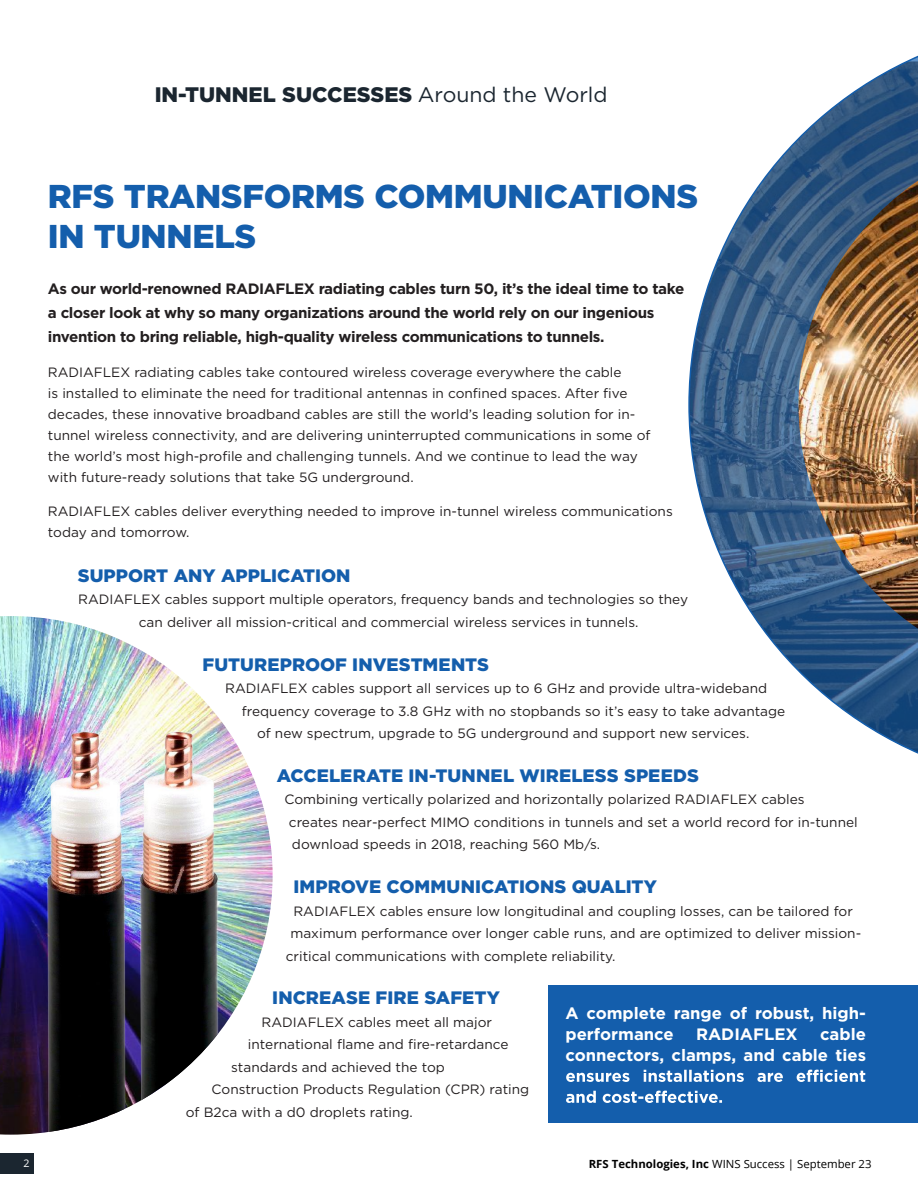
<style>
.page{position:relative;width:918px;height:1188px;background:#fff}
.page>*{position:absolute;margin:0;border:0;box-sizing:border-box;transform-origin:0 0}
.t1{font:900 33px/39.6px "Gotham";letter-spacing:-.01em;color:#145eac}
.t2{font:900 21px "Gotham";color:#1b2630}
.t3{font:900 18px "Gotham";color:#145eac}
.t4{font:700 16.5px/21px "Gotham";color:#fff}
.t5{font:700 15px/24px "Gotham";letter-spacing:-.025em;color:#231f20}
.t6{font:13.5px/21px "Gotham";color:#231f20}
.t7{font:11.25px "Open Sans";color:#000}
.t8{font:10.5px "Open Sans";color:#fff}
.s1{font-weight:400}
.s2{font-weight:700}
</style>
<div class="page">
<div style="left:0;top:1154px;width:33px;height:20px;background:#1b2630"></div>
<img style="left:689px;top:55px;width:229px;height:699px">
<img style="left:0;top:616px;width:273px;height:519px">
<div style="left:548px;top:986px;width:370px;height:137px;background:#145eac"></div>
<svg style="left:566px;top:1070px;width:299px;height:12px"></svg>
<svg style="left:566px;top:1091px;width:156px;height:12px"></svg>
<img style="left:39px;top:718px;width:95px;height:415px">
<img style="left:131px;top:723px;width:96px;height:383px">
<h2 class="t2" style="left:155px;top:80px;width:454px">IN-TUNNEL SUCCESSES <span class="s1">Around the World</span></h2>
<h1 class="t1" style="left:48px;top:176px;width:652px">RFS TRANSFORMS COMMUNICATIONS<br>IN TUNNELS</h1>
<p class="t5" style="left:48px;top:277px;width:638px">As our world-renowned RADIAFLEX radiating cables turn 50, it’s the ideal time to take a closer look at why so many organizations around the world rely on our ingenious invention to bring reliable, high-quality wireless communications to tunnels.</p>
<p class="t6" style="left:48px;top:361px;width:604px">RADIAFLEX radiating cables take contoured wireless coverage everywhere the cable<br>is installed to eliminate the need for traditional antennas in confined spaces. After five decades, these innovative broadband cables are still the world’s leading solution for in&shy;tunnel wireless connectivity, and are delivering uninterrupted communications in some of the world’s most high-profile and challenging tunnels. And we continue to lead the way with future-ready solutions that take 5G underground.</p>
<p class="t6" style="left:48px;top:501px;width:626px">RADIAFLEX cables deliver everything needed to improve in-tunnel wireless communications today and tomorrow.</p>
<h3 class="t3" style="left:78px;top:563px;width:274px">SUPPORT ANY APPLICATION</h3>
<p class="t6" style="left:139px;top:588px;width:551px;line-height:22.5px;text-indent:-61px">RADIAFLEX cables support multiple operators, frequency bands and technologies so they can deliver all mission-critical and commercial wireless services in tunnels.</p>
<h3 class="t3" style="left:202px;top:652px;width:288px">FUTUREPROOF INVESTMENTS</h3>
<p class="t6" style="left:225px;top:678px;width:544px">RADIAFLEX cables support all services up to 6 GHz and provide ultra-wideband</p>
<p class="t6" style="left:242px;top:700px;width:545px">frequency coverage to 3.8 GHz with no stopbands so it’s easy to take advantage</p>
<p class="t6" style="left:257px;top:723px;width:494px">of new spectrum, upgrade to 5G underground and support new services.</p>
<h3 class="t3" style="left:277px;top:763px;width:424px">ACCELERATE IN-TUNNEL WIRELESS SPEEDS</h3>
<p class="t6" style="left:289px;top:788px;width:570px;line-height:22.5px;text-indent:-5px">Combining vertically polarized and horizontally polarized RADIAFLEX cables<br>creates near-perfect MIMO conditions in tunnels and set a world record for in-tunnel download speeds in 2018, reaching 560 Mb/s.</p>
<h3 class="t3" style="left:293px;top:874px;width:365px">IMPROVE COMMUNICATIONS QUALITY</h3>
<p class="t6" style="left:293px;top:900px;width:561px">RADIAFLEX cables ensure low longitudinal and coupling losses, can be tailored for</p>
<p class="t6" style="left:290px;top:923px;width:572px">maximum performance over longer cable runs, and are optimized to deliver mission-</p>
<p class="t6" style="left:286px;top:945px;width:331px">critical communications with complete reliability.</p>
<h3 class="t3" style="left:272px;top:986px;width:229px">INCREASE FIRE SAFETY</h3>
<p class="t6" style="left:262px;top:1011px;width:232px">RADIAFLEX cables meet all major</p>
<p class="t6" style="left:248px;top:1034px;width:262px">international flame and fire-retardance</p>
<p class="t6" style="left:231px;top:1056px;width:215px">standards and achieved the top</p>
<p class="t6" style="left:212px;top:1079px;width:319px">Construction Products Regulation (CPR) rating</p>
<p class="t6" style="left:186px;top:1101px;width:229px">of B2ca with a d0 droplets rating.</p>
<p class="t4" style="left:565px;top:1002px;width:302px">A complete range of robust, high&shy;performance</p>
<p class="t4" style="left:565px;top:1023px;width:302px;text-align:right">cable<br>connectors, clamps, and cable ties</p>
<p class="t4" style="left:696px;top:1023px;width:103px">RADIAFLEX</p>
<p class="t8" style="left:23px;top:1156px;width:8px">2</p>
<p class="t7" style="left:589px;top:1156px;width:284px"><span class="s2">RFS Technologies, Inc</span> WINS Success | September 23</p>
</div>
